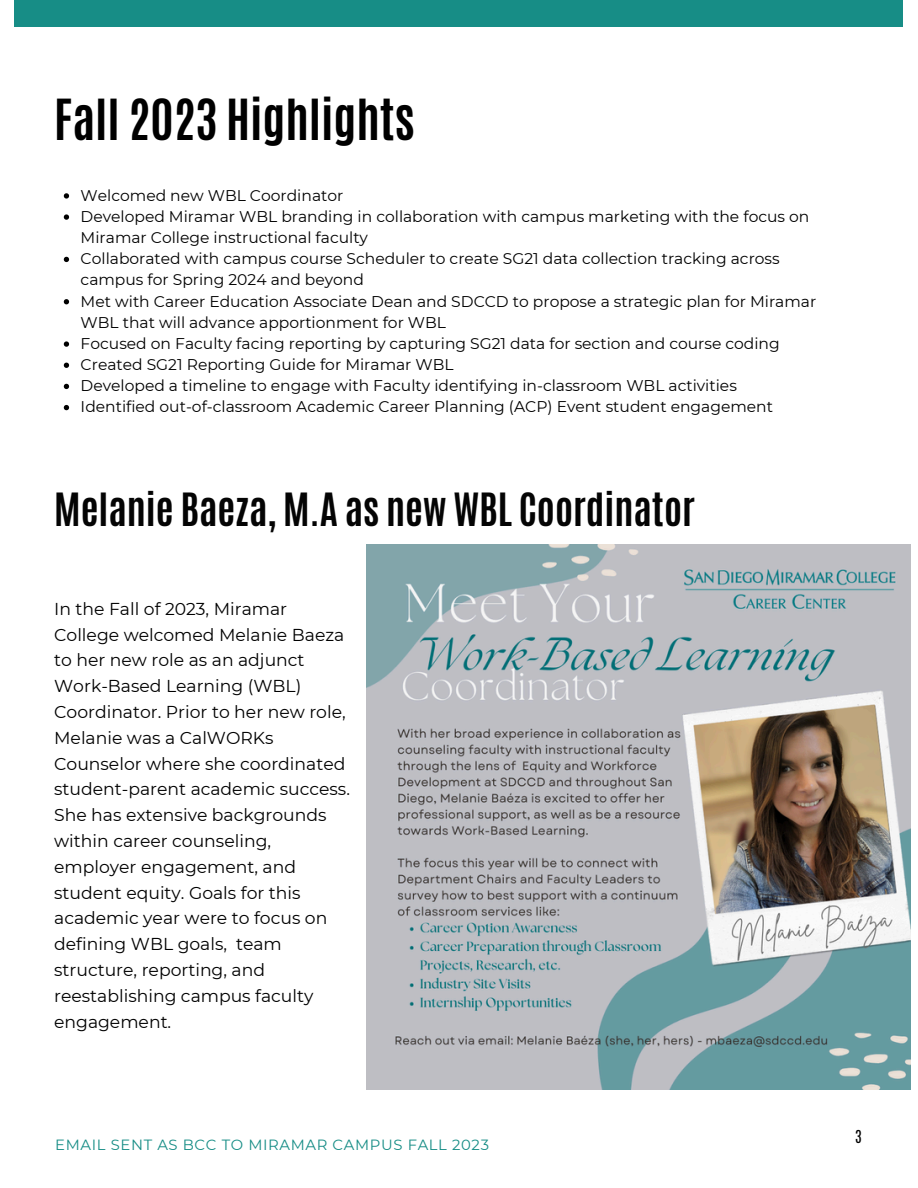
<style>
.page{position:relative;width:918px;height:1188px;background:#fff}
.page>*{position:absolute;margin:0;border:0;box-sizing:border-box;transform-origin:0 0}
.t1{font:700 47.25px "Antonio";color:#000}
.t2{font:700 38.25px "Antonio";color:#040404}
.t3{font:17.25px/25.8px "Montserrat";color:#000}
.t4{font:15.45px/21.1px "Montserrat";color:#000}
.t5{font:15px "Antonio";color:#000}
.t6{font:14.85px "Montserrat";letter-spacing:.045em;color:#178d86}
</style>
<div class="page">
<div style="left:15px;top:0;width:888px;height:27px;background:#178d86"></div>
<svg style="left:64px;top:193px;width:5px;height:6px"></svg>
<svg style="left:64px;top:214px;width:5px;height:6px"></svg>
<svg style="left:64px;top:257px;width:5px;height:5px"></svg>
<svg style="left:64px;top:299px;width:5px;height:5px"></svg>
<svg style="left:64px;top:341px;width:5px;height:6px"></svg>
<svg style="left:64px;top:363px;width:5px;height:5px"></svg>
<svg style="left:64px;top:384px;width:5px;height:5px"></svg>
<svg style="left:64px;top:405px;width:5px;height:5px"></svg>
<img style="left:366px;top:545px;width:545px;height:544px">
<h1 class="t1" style="left:54px;top:86px;width:362px">Fall 2023 Highlights</h1>
<p class="t4" style="left:81px;top:185px;width:264px">Welcomed new WBL Coordinator</p>
<p class="t4" style="left:81px;top:206px;width:730px">Developed Miramar WBL branding in collaboration with campus marketing with the focus on<br>Miramar College instructional faculty</p>
<p class="t4" style="left:81px;top:248px;width:701px">Collaborated with campus course Scheduler to create SG21 data collection tracking across campus for Spring 2024 and beyond</p>
<p class="t4" style="left:81px;top:290px;width:737px">Met with Career Education Associate Dean and SDCCD to propose a strategic plan for Miramar<br>WBL that will advance apportionment for WBL</p>
<p class="t4" style="left:81px;top:333px;width:701px">Focused on Faculty facing reporting by capturing SG21 data for section and course coding</p>
<p class="t4" style="left:81px;top:354px;width:375px">Created SG21 Reporting Guide for Miramar WBL</p>
<p class="t4" style="left:81px;top:375px;width:658px">Developed a timeline to engage with Faculty identifying in-classroom WBL activities</p>
<p class="t4" style="left:81px;top:396px;width:694px">Identified out-of-classroom Academic Career Planning (ACP) Event student engagement</p>
<h2 class="t2" style="left:54px;top:482px;width:642px">Melanie Baeza, M.A as new WBL Coordinator</h2>
<h3 class="t3" style="left:54px;top:596px;width:297px">In the Fall of 2023, Miramar<br>College welcomed Melanie Baeza to her new role as an adjunct<br>Work-Based Learning (WBL)<br>Coordinator. Prior to her new role,<br>Melanie was a CalWORKs<br>Counselor where she coordinated student-parent academic success.<br>She has extensive backgrounds within career counseling, employer engagement, and student equity. Goals for this academic year were to focus on defining WBL goals, team structure, reporting, and reestablishing campus faculty engagement.</h3>
<p class="t6" style="left:55px;top:1136px;width:435px">EMAIL SENT AS BCC TO MIRAMAR CAMPUS FALL 2023</p>
<p class="t5" style="left:855px;top:1126px;width:8px">3</p>
</div>
